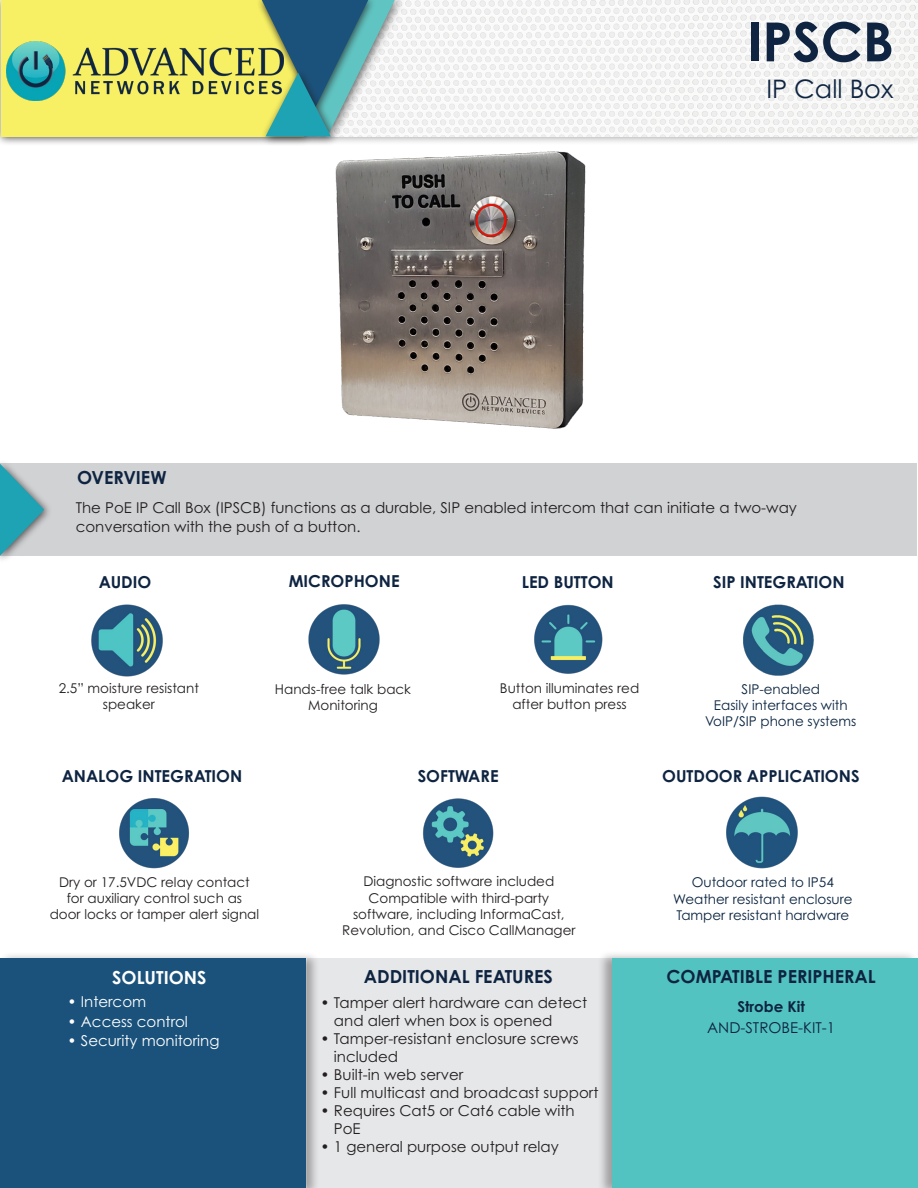
<style>
.page{position:relative;width:918px;height:1188px;background:#fff}
.page>*{position:absolute;margin:0;border:0;box-sizing:border-box;transform-origin:0 0}
.t1{font:700 54px "Century Gothic Pro";color:#0e2441}
.t2{font:25.5px "Century Gothic Pro";color:#0e2441}
.t3{font:700 18px "Century Gothic Pro";color:#0e2441}
.t4{font:700 18px "Century Gothic Pro";color:#fff}
.t5{font:700 16.5px "Century Gothic Pro";color:#0e2441}
.t6{font:15px/18px "Century Gothic Pro";color:#231f20}
.t7{font:15px "Century Gothic Pro";color:#fff}
.t8{font:15px/21px "Century Gothic Pro";color:#0e2441;text-align:center}
.t9{font:13.5px/16.2px "Century Gothic Pro";color:#231f20;text-align:center}
.t10{font:13.5px/16.2px "Century Gothic Pro";color:#0a2440;text-align:center}
.s1{font-weight:700}
</style>
<div class="page">
<div style="left:307px;top:958px;width:305px;height:230px;background:#e6e7e9"></div>
<div style="left:0;top:952px;width:321px;height:236px;background:#231f20;opacity:.36"></div>
<div style="left:0;top:958px;width:306px;height:230px;background:#1b527c"></div>
<div style="left:597px;top:950px;width:321px;height:238px;background:#231f20;opacity:.36"></div>
<div style="left:612px;top:958px;width:306px;height:230px;background:#53c3c2"></div>
<div style="left:297px;top:0;width:621px;height:146px;background:#231f20;opacity:.42"></div>
<img style="left:405px;top:1px;width:513px;height:135px">
<div style="left:1px;top:463px;width:916px;height:92px;background:#d1d2d4"></div>
<div style="left:0;top:0;width:313px;height:146px;background:#231f20;opacity:.75"></div>
<div style="left:1px;top:0;width:302px;height:136px;background:#f7f064"></div>
<div style="left:256px;top:0;width:149px;height:143px;background:#231f20;opacity:.75"></div>
<div style="left:256px;top:0;width:121px;height:116px;background:#231f20;opacity:.75"></div>
<img style="left:6px;top:42px;width:256px;height:59px">
<div style="left:260px;top:68px;width:80px;height:78px;background:#231f20;opacity:.75"></div>
<svg style="left:262px;top:0;width:133px;height:136px"></svg>
<img style="left:308px;top:604px;width:72px;height:71px">
<img style="left:119px;top:798px;width:70px;height:71px">
<div style="left:0;top:459px;width:53px;height:105px;background:#231f20;opacity:.75"></div>
<svg style="left:0;top:464px;width:44px;height:92px"></svg>
<img style="left:91px;top:604px;width:72px;height:73px">
<img style="left:423px;top:798px;width:71px;height:70px">
<img style="left:335px;top:151px;width:251px;height:278px">
<img style="left:726px;top:796px;width:72px;height:73px">
<img style="left:743px;top:604px;width:71px;height:72px">
<img style="left:534px;top:604px;width:69px;height:70px">
<p class="t1" style="left:747px;top:8px;width:148px">IPSCB</p>
<p class="t2" style="left:766px;top:74px;width:128px">IP Call Box</p>
<p class="t3" style="left:77px;top:466px;width:91px">OVERVIEW</p>
<p class="t6" style="left:76px;top:498px;width:723px;line-height:19.5px">The PoE IP Call Box (IPSCB) functions as a durable, SIP enabled intercom that can initiate a two-way conversation with the push of a button.</p>
<p class="t5" style="left:99px;top:572px;width:54px">AUDIO</p>
<p class="t5" style="left:289px;top:571px;width:112px">MICROPHONE</p>
<p class="t5" style="left:522px;top:572px;width:94px">LED BUTTON</p>
<p class="t5" style="left:713px;top:572px;width:133px">SIP INTEGRATION</p>
<p class="t9" style="left:59px;top:680px;width:142px">2.5” moisture resistant speaker</p>
<p class="t5" style="left:62px;top:766px;width:182px">ANALOG INTEGRATION</p>
<p class="t9" style="left:275px;top:681px;width:138px">Hands-free talk back</p>
<p class="t9" style="left:308px;top:697px;width:71px">Monitoring</p>
<p class="t9" style="left:500px;top:680px;width:141px">Button illuminates red after button press</p>
<p class="t10" style="left:742px;top:680px;width:80px">SIP-enabled</p>
<p class="t10" style="left:705px;top:697px;width:153px">Easily interfaces with<br>VoIP/SIP phone systems</p>
<p class="t5" style="left:418px;top:766px;width:82px">SOFTWARE</p>
<p class="t5" style="left:662px;top:766px;width:199px">OUTDOOR APPLICATIONS</p>
<p class="t9" style="left:50px;top:874px;width:211px">Dry or 17.5VDC relay contact for auxiliary control such as door locks or tamper alert signal</p>
<p class="t4" style="left:112px;top:966px;width:96px">SOLUTIONS</p>
<p class="t7" style="left:67px;top:993px;width:80px">• Intercom</p>
<p class="t7" style="left:67px;top:1012px;width:122px">• Access control</p>
<p class="t7" style="left:67px;top:1032px;width:154px">• Security monitoring</p>
<p class="t9" style="left:342px;top:873px;width:235px">Diagnostic software included<br>Compatible with third-party software, including InformaCast,<br>Revolution, and Cisco CallManager</p>
<p class="t3" style="left:364px;top:965px;width:191px">ADDITIONAL FEATURES</p>
<p class="t6" style="left:334px;top:993px;width:255px;text-indent:-14px">• Tamper alert hardware can detect and alert when box is opened</p>
<p class="t6" style="left:334px;top:1029px;width:246px;text-indent:-14px">• Tamper-resistant enclosure screws included</p>
<p class="t6" style="left:320px;top:1065px;width:144px">• Built-in web server</p>
<p class="t6" style="left:320px;top:1083px;width:280px">• Full multicast and broadcast support</p>
<p class="t6" style="left:334px;top:1101px;width:242px;text-indent:-14px">• Requires Cat5 or Cat6 cable with<br>PoE</p>
<p class="t6" style="left:320px;top:1137px;width:240px">• 1 general purpose output relay</p>
<p class="t10" style="left:692px;top:874px;width:144px">Outdoor rated to IP54</p>
<p class="t10" style="left:673px;top:890px;width:181px">Weather resistant enclosure</p>
<p class="t10" style="left:676px;top:907px;width:174px">Tamper resistant hardware</p>
<p class="t3" style="left:667px;top:965px;width:211px">COMPATIBLE PERIPHERAL</p>
<p class="t8" style="left:707px;top:995px;width:129px"><span class="s1">Strobe Kit<br></span>AND-STROBE-KIT-1</p>
</div>
